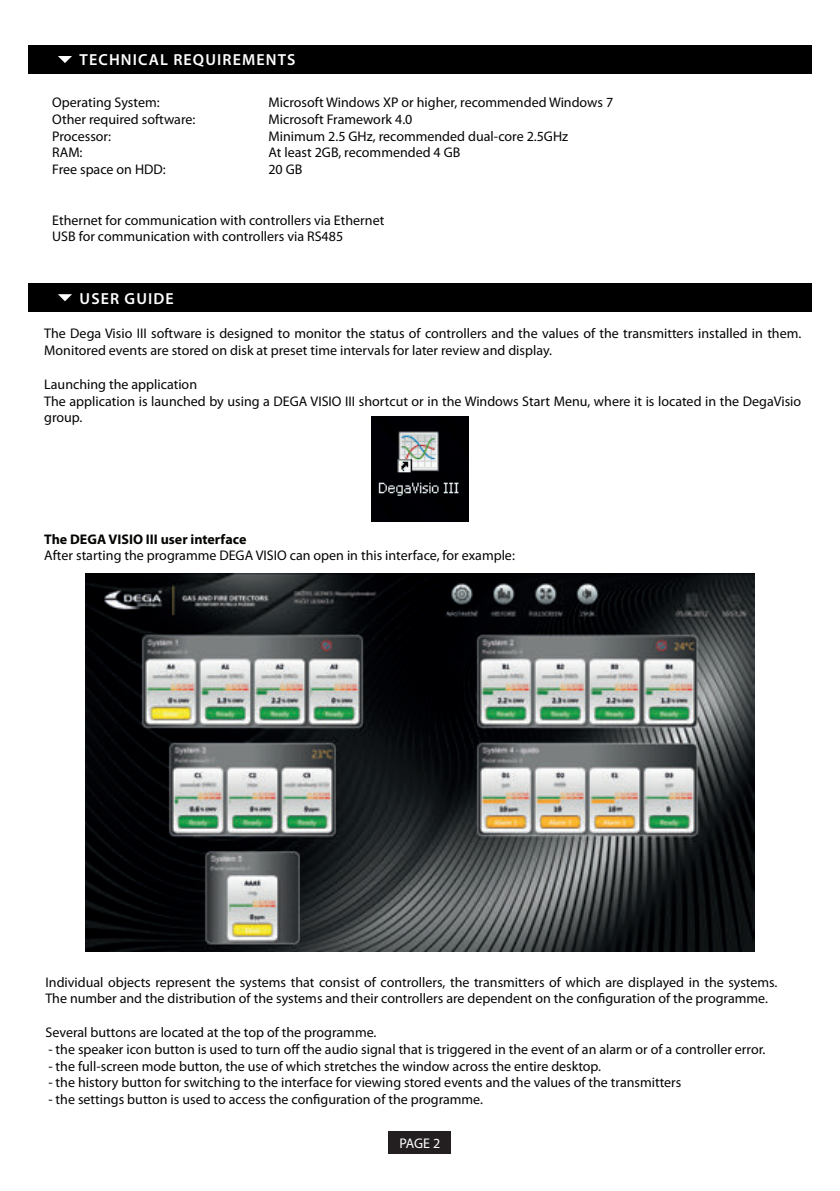
<style>
.page{position:relative;width:840px;height:1191px;background:#fff}
.page>*{position:absolute;margin:0;border:0;box-sizing:border-box;transform-origin:0 0}
.t1{font:600 16px "Myriad Pro";letter-spacing:.07em;color:#fff}
.t2{font:14px/16.8px "Myriad Pro";color:#040503}
.t3{font:700 14px "Myriad Pro";color:#040503}
.t4{font:14px "Myriad Pro";color:#fff}
</style>
<div class="page">
<div style="left:388px;top:1131px;width:63px;height:23px;background:#231f20"></div>
<img style="left:372px;top:416px;width:96px;height:105px">
<img style="left:85px;top:574px;width:669px;height:377px">
<div style="left:28px;top:45px;width:783px;height:29px;background:#000"></div>
<svg style="left:58px;top:56px;width:14px;height:7px"></svg>
<div style="left:28px;top:283px;width:783px;height:29px;background:#000"></div>
<svg style="left:58px;top:294px;width:14px;height:7px"></svg>
<p class="t1" style="left:80px;top:50px;width:217px">TECHNICAL REQUIREMENTS</p>
<p class="t2" style="left:52px;top:94px;width:109px">Operating System:</p>
<p class="t2" style="left:268px;top:94px;width:346px">Microsoft Windows XP or higher, recommended Windows 7</p>
<p class="t2" style="left:52px;top:110px;width:145px">Other required software:</p>
<p class="t2" style="left:268px;top:110px;width:145px">Microsoft Framework 4.0</p>
<p class="t2" style="left:52px;top:127px;width:60px">Processor:</p>
<p class="t2" style="left:268px;top:127px;width:301px">Minimum 2.5 GHz, recommended dual-core 2.5GHz</p>
<p class="t2" style="left:52px;top:144px;width:32px">RAM:</p>
<p class="t2" style="left:268px;top:144px;width:193px">At least 2GB, recommended 4 GB</p>
<p class="t2" style="left:52px;top:161px;width:115px">Free space on HDD:</p>
<p class="t2" style="left:268px;top:161px;width:35px">20 GB</p>
<p class="t2" style="left:52px;top:211px;width:333px">Ethernet for communication with controllers via Ethernet</p>
<p class="t2" style="left:52px;top:228px;width:292px">USB for communication with controllers via RS485</p>
<p class="t1" style="left:80px;top:288px;width:96px">USER GUIDE</p>
<p class="t2" style="left:44px;top:325px;width:758px">The Dega Visio III software is designed to monitor the status of controllers and the values of the transmitters installed in them.<br>Monitored events are stored on disk at preset time intervals for later review and display.</p>
<p class="t2" style="left:44px;top:375px;width:154px">Launching the application</p>
<p class="t2" style="left:44px;top:392px;width:758px">The application is launched by using a DEGA VISIO III shortcut or in the Windows Start Menu, where it is located in the DegaVisio group.</p>
<p class="t3" style="left:44px;top:530px;width:203px">The DEGA VISIO III user interface</p>
<p class="t2" style="left:44px;top:547px;width:472px">After starting the programme DEGA VISIO can open in this interface, for example:</p>
<p class="t2" style="left:45px;top:973px;width:733px">Individual objects represent the systems that consist of controllers, the transmitters of which are displayed in the systems.<br>The number and the distribution of the systems and their controllers are dependent on the configuration of the programme.</p>
<p class="t2" style="left:45px;top:1023px;width:332px">Several buttons are located at the top of the programme.</p>
<p class="t2" style="left:48px;top:1040px;width:718px">- the speaker icon button is used to turn off the audio signal that is triggered in the event of an alarm or of a controller error.</p>
<p class="t2" style="left:48px;top:1057px;width:554px">- the full-screen mode button, the use of which stretches the window across the entire desktop.</p>
<p class="t2" style="left:48px;top:1074px;width:634px">- the history button for switching to the interface for viewing stored events and the values of the transmitters</p>
<p class="t2" style="left:48px;top:1090px;width:436px">- the settings button is used to access the configuration of the programme.</p>
<p class="t4" style="left:399px;top:1134px;width:42px">PAGE 2</p>
</div>
